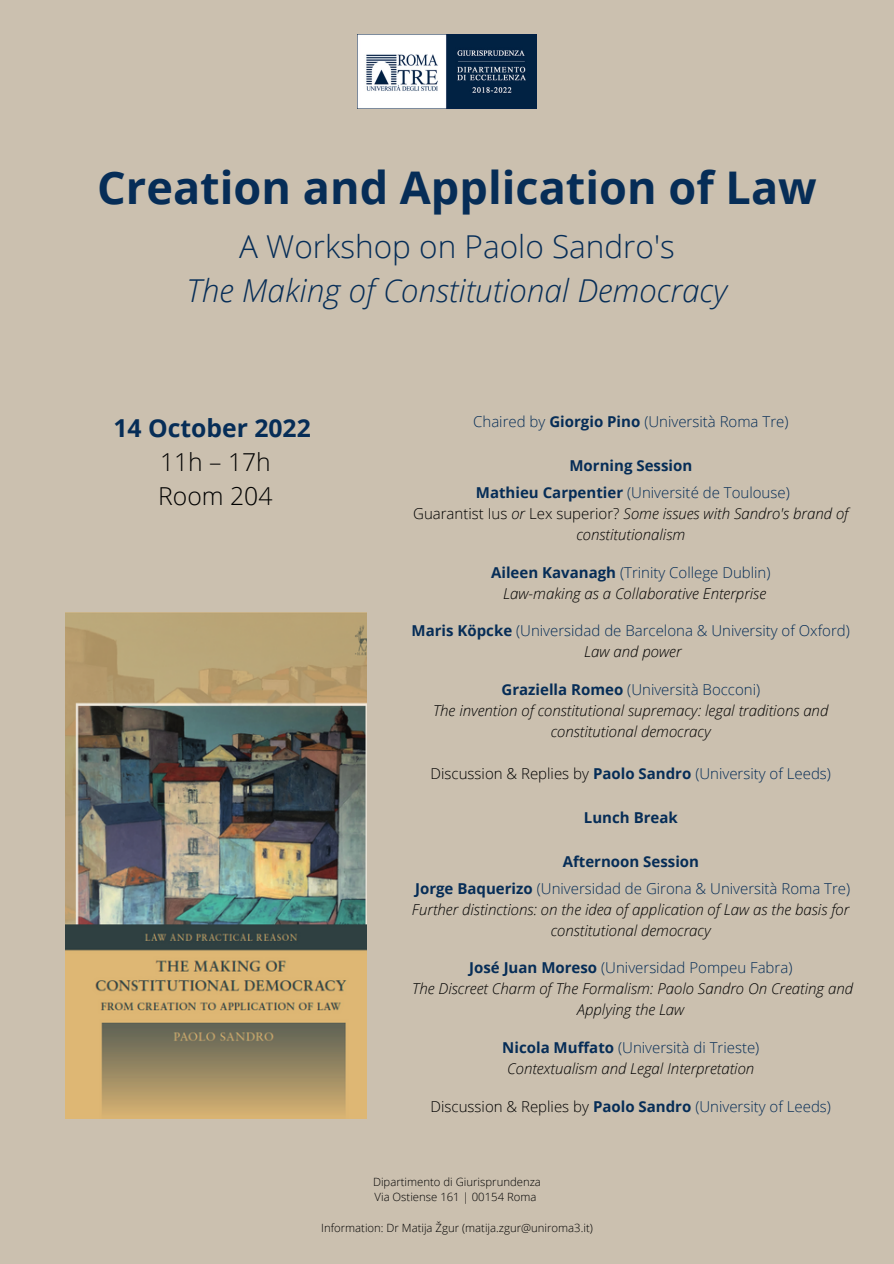
<style>
.page{position:relative;width:894px;height:1264px;background:#fff}
.page>*{position:absolute;margin:0;border:0;box-sizing:border-box;transform-origin:0 0}
.t1{font:700 45px "Open Sans";color:#062d57}
.t2{font:italic 300 31.5px "Open Sans";color:#062d57}
.t3{font:300 31.5px "Open Sans";color:#062d57}
.t4{font:300 24.75px/33.9px "Open Sans";color:#000}
.t5{font:700 24.75px "Open Sans";color:#062d57}
.t6{font:italic 300 15px/21px "Open Sans";color:#000;text-align:center}
.t7{font:300 15px/21px "Open Sans";color:#062d57;text-align:center}
.t8{font:300 15px "Open Sans";color:#000}
.t9{font:700 15px/27px "Open Sans";color:#062d57;text-align:center}
.t10{font:300 11.4px/15.3px "Open Sans";color:#000}
.s1{font-weight:700}
.s2{font-weight:300}
.s3{font-style:normal}
.s4{font-weight:700;font-style:normal;color:#062d57}
.s5{font-style:normal;color:#062d57}
.s6{font-style:italic;color:#000}
.s7{font-weight:700;color:#062d57}
.s8{color:#062d57}
</style>
<div class="page">
<div style="left:0;top:0;width:893px;height:1263px;background:#cbc0af"></div>
<img style="left:65px;top:612px;width:301px;height:506px">
<img style="left:357px;top:35px;width:179px;height:74px">
<h1 class="t1" style="left:97px;top:156px;width:720px">Creation and Application of Law</h1>
<h2 class="t3" style="left:239px;top:225px;width:437px">A Workshop on Paolo Sandro's</h2>
<h2 class="t2" style="left:186px;top:269px;width:542px">The Making of Constitutional Democracy</h2>
<h3 class="t5" style="left:113px;top:410px;width:199px">14 October 2022</h3>
<h3 class="t4" style="left:158px;top:444px;width:116px">11h – 17h<br>Room 204</h3>
<p class="t7" style="left:473px;top:411px;width:317px">Chaired by <span class="s1">Giorgio Pino</span> (Università Roma Tre)</p>
<p class="t9" style="left:475px;top:451px;width:315px">Morning Session<br>Mathieu Carpentier <span class="s2">(Université de Toulouse)</span></p>
<p class="t6" style="left:413px;top:502px;width:436px"><span class="s3">Guarantist Ius</span> or <span class="s3">Lex superior?</span> Some issues with Sandro's brand of constitutionalism</p>
<p class="t6" style="left:491px;top:561px;width:281px"><span class="s4">Aileen Kavanagh</span> <span class="s5">(Trinity College Dublin)<br></span>Law-making as a Collaborative Enterprise</p>
<p class="t7" style="left:411px;top:620px;width:439px"><span class="s1">Maris Köpcke</span> (Universidad de Barcelona &amp; University of Oxford)<br><span class="s6">Law and power</span></p>
<p class="t6" style="left:433px;top:678px;width:396px"><span class="s4">Graziella Romeo</span> <span class="s5">(Università Bocconi)<br></span>The invention of constitutional supremacy: legal traditions and constitutional democracy</p>
<p class="t8" style="left:430px;top:762px;width:402px">Discussion &amp; Replies by <span class="s7">Paolo Sandro</span> <span class="s8">(University of Leeds)</span></p>
<p class="t9" style="left:583px;top:803px;width:95px">Lunch Break</p>
<p class="t7" style="left:415px;top:847px;width:436px;line-height:27px"><span class="s1">Afternoon Session<br>Jorge Baquerizo</span> (Universidad de Girona &amp; Università Roma Tre)</p>
<p class="t6" style="left:412px;top:898px;width:438px">Further distinctions: on the idea of application of Law as the basis for constitutional democracy</p>
<p class="t6" style="left:412px;top:957px;width:442px"><span class="s4">José Juan Moreso</span> <span class="s5">(Universidad Pompeu Fabra)<br></span>The Discreet Charm of The Formalism: Paolo Sandro On Creating and<br>Applying the Law</p>
<p class="t6" style="left:502px;top:1036px;width:258px"><span class="s4">Nicola Muffato</span> <span class="s5">(Università di Trieste)<br></span>Contextualism and Legal Interpretation</p>
<p class="t8" style="left:430px;top:1095px;width:402px">Discussion &amp; Replies by <span class="s7">Paolo Sandro</span> <span class="s8">(University of Leeds)</span></p>
<p class="t10" style="left:373px;top:1173px;width:169px">Dipartimento di Giurisprundenza<br>Via Ostiense 161 | 00154 Roma</p>
<p class="t10" style="left:321px;top:1219px;width:273px">Information: Dr Matija Žgur (matija.zgur@uniroma3.it)</p>
</div>
